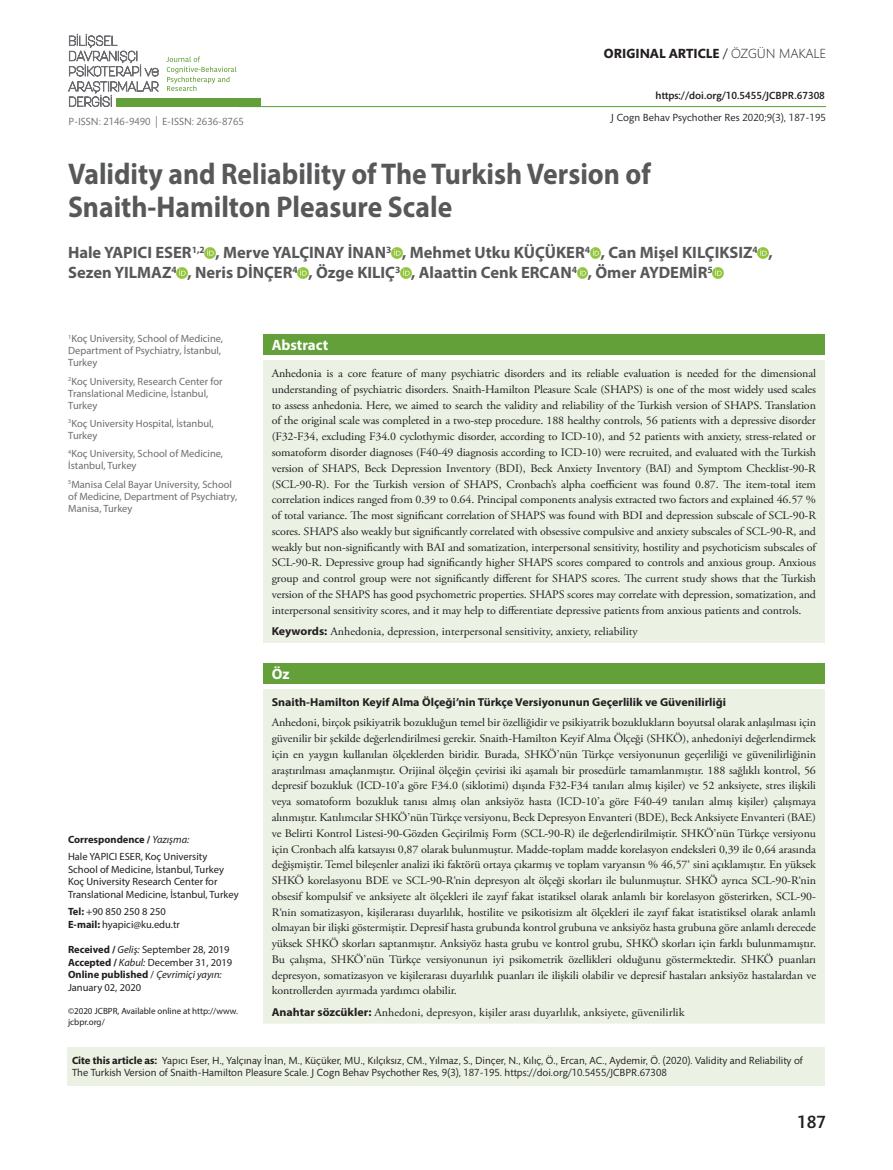
<style>
.page{position:relative;width:893px;height:1170px;background:#fff}
.page>*{position:absolute;margin:0;border:0;box-sizing:border-box;transform-origin:0 0}
.t1{font:700 30px/33px "Myriad Pro";color:#57585a;scale:.92 1}
.t2{font:500 18px "Mundo Sans Std";color:#231f20}
.t3{font:700 16.5px/19.8px "Myriad Pro";color:#57585a}
.t4{font:700 15px "Myriad Pro";color:#fff}
.t5{font:700 13.5px "Mundo Sans Std";color:#231f20}
.t6{font:11.55px/15.8px "Adobe Garamond Pro";color:#231f20;text-align:justify;scale:1.04 1}
.t7{font:700 11.55px "Myriad Pro";color:#231f20;scale:1.04 1}
.t8{font:10.5px/12.6px "Mundo Sans Std";color:#231f20}
.t9{font:10.5px/12px "Myriad Pro";color:#6c6d70}
.t10{font:10.5px/12.6px "Myriad Pro";color:#231f20}
.t11{font:500 10.5px "Mundo Sans Std";color:#231f20}
.t12{font:10.5px "Mundo Sans Std";color:#6c6d70}
.t13{font:9px/10.8px "Myriad Pro";color:#231f20}
.s1{font-weight:400}
.s2{font-weight:300}
.s3{font-weight:700}
.s4{font-style:italic}
.s5{font-family:"Myriad Pro";font-weight:700}
</style>
<div class="page">
<svg style="left:205px;top:248px;width:11px;height:10px"></svg>
<svg style="left:392px;top:248px;width:10px;height:10px"></svg>
<svg style="left:590px;top:248px;width:11px;height:10px"></svg>
<svg style="left:758px;top:248px;width:11px;height:10px"></svg>
<svg style="left:177px;top:267px;width:11px;height:11px"></svg>
<svg style="left:298px;top:267px;width:10px;height:11px"></svg>
<svg style="left:400px;top:267px;width:11px;height:11px"></svg>
<svg style="left:577px;top:267px;width:11px;height:11px"></svg>
<svg style="left:713px;top:267px;width:10px;height:11px"></svg>
<div style="left:263px;top:334px;width:561px;height:21px;background:#63a039"></div>
<div style="left:263px;top:360px;width:561px;height:283px;background:#ebf2e4"></div>
<hr style="left:263px;top:642px;width:561px;height:2px;background:#fff">
<div style="left:263px;top:663px;width:561px;height:21px;background:#63a039"></div>
<div style="left:263px;top:688px;width:561px;height:336px;background:#ebf2e4"></div>
<hr style="left:263px;top:1023px;width:561px;height:2px;background:#fff">
<svg style="left:166px;top:56px;width:70px;height:35px"></svg>
<svg style="left:69px;top:34px;width:89px;height:73px"></svg>
<div style="left:116px;top:99px;width:145px;height:8px;background:#63a039"></div>
<hr style="left:239px;top:106px;width:587px;height:1px;background:#63a039">
<div style="left:68px;top:1046px;width:757px;height:39px;background:#ebf2e4"></div>
<p class="t12" style="left:69px;top:116px;width:177px">P-ISSN: 2146-9490 | E-ISSN: 2636-8765</p>
<p class="t5" style="left:604px;top:46px;width:224px">ORIGINAL ARTICLE <span class="s1">/</span> <span class="s2">ÖZGÜN MAKALE</span></p>
<p class="t11" style="left:656px;top:90px;width:171px">https://doi.org/10.5455/JCBPR.67308</p>
<p class="t8" style="left:611px;top:111px;width:216px">J Cogn Behav Psychother Res 2020;9(3), 187-195</p>
<h1 class="t1" style="left:68px;top:156px;width:635px">Validity and Reliability of The Turkish Version of<br>Snaith-Hamilton Pleasure Scale</h1>
<h3 class="t3" style="left:68px;top:242px;width:706px">Hale YAPICI ESER<sup>1,2</sup> , Merve YALÇINAY İNAN<sup>3</sup> , Mehmet Utku KÜÇÜKER<sup>4</sup> , Can Mişel KILÇIKSIZ<sup>4</sup> ,<br>Sezen YILMAZ<sup>4</sup> , Neris DİNÇER<sup>4</sup> , Özge KILIÇ<sup>3</sup> , Alaattin Cenk ERCAN<sup>4</sup> , Ömer AYDEMİR<sup>5</sup></h3>
<p class="t9" style="left:68px;top:332px;width:156px"><sup>1</sup>Koç University, School of Medicine,<br>Department of Psychiatry, İstanbul,<br>Turkey</p>
<p class="t9" style="left:68px;top:375px;width:156px"><sup>2</sup>Koç University, Research Center for<br>Translational Medicine, İstanbul,<br>Turkey</p>
<p class="t9" style="left:68px;top:417px;width:147px"><sup>3</sup>Koç University Hospital, İstanbul,<br>Turkey</p>
<p class="t9" style="left:68px;top:447px;width:156px"><sup>4</sup>Koç University, School of Medicine,<br>İstanbul, Turkey</p>
<p class="t9" style="left:68px;top:478px;width:171px"><sup>5</sup>Manisa Celal Bayar University, School of Medicine, Department of Psychiatry,<br>Manisa, Turkey</p>
<p class="t10" style="left:68px;top:831px;width:141px;line-height:16.8px"><span class="s3">Correspondence /</span> <span class="s4">Yazışma:<br></span>Hale YAPICI ESER, Koç University</p>
<p class="t10" style="left:68px;top:862px;width:172px">School of Medicine, İstanbul, Turkey<br>Koç University Research Center for<br>Translational Medicine, İstanbul, Turkey</p>
<p class="t10" style="left:68px;top:904px;width:113px"><span class="s3">Tel:</span> +90 850 250 8 250<br><span class="s3">E-mail:</span> hyapici@ku.edu.tr</p>
<p class="t10" style="left:68px;top:942px;width:166px"><span class="s3">Received /</span> <span class="s4">Geliş:</span> September 28, 2019<br><span class="s3">Accepted /</span> <span class="s4">Kabul:</span> December 31, 2019<br><span class="s3">Online published</span> / <span class="s4">Çevrimiçi yayın:<br></span>January 02, 2020</p>
<p class="t13" style="left:68px;top:1005px;width:171px">©2020 JCBPR, Available online at http://www. jcbpr.org/</p>
<p class="t4" style="left:272px;top:335px;width:58px">Abstract</p>
<p class="t6" style="left:272px;top:366px;width:525px">Anhedonia is a core feature of many psychiatric disorders and its reliable evaluation is needed for the dimensional understanding of psychiatric disorders. Snaith-Hamilton Pleasure Scale (SHAPS) is one of the most widely used scales to assess anhedonia. Here, we aimed to search the validity and reliability of the Turkish version of SHAPS. Translation of the original scale was completed in a two-step procedure. 188 healthy controls, 56 patients with a depressive disorder (F32-F34, excluding F34.0 cyclothymic disorder, according to ICD-10), and 52 patients with anxiety, stress-related or somatoform disorder diagnoses (F40-49 diagnosis according to ICD-10) were recruited, and evaluated with the Turkish version of SHAPS, Beck Depression Inventory (BDI), Beck Anxiety Inventory (BAI) and Symptom Checklist-90-R (SCL-90-R). For the Turkish version of SHAPS, Cronbach’s alpha coefficient was found 0.87. The item-total item correlation indices ranged from 0.39 to 0.64. Principal components analysis extracted two factors and explained 46.57 % of total variance. The most significant correlation of SHAPS was found with BDI and depression subscale of SCL-90-R scores. SHAPS also weakly but significantly correlated with obsessive compulsive and anxiety subscales of SCL-90-R, and weakly but non-significantly with BAI and somatization, interpersonal sensitivity, hostility and psychoticism subscales of SCL-90-R. Depressive group had significantly higher SHAPS scores compared to controls and anxious group. Anxious group and control group were not significantly different for SHAPS scores. The current study shows that the Turkish version of the SHAPS has good psychometric properties. SHAPS scores may correlate with depression, somatization, and interpersonal sensitivity scores, and it may help to differentiate depressive patients from anxious patients and controls.</p>
<p class="t6" style="left:272px;top:624px;width:354px"><span class="s5">Keywords:</span> Anhedonia, depression, interpersonal sensitivity, anxiety, reliability</p>
<p class="t4" style="left:272px;top:664px;width:19px">Öz</p>
<p class="t7" style="left:272px;top:695px;width:438px">Snaith-Hamilton Keyif Alma Ölçeği’nin Türkçe Versiyonunun Geçerlilik ve Güvenilirliği</p>
<p class="t6" style="left:272px;top:715px;width:525px">Anhedoni, birçok psikiyatrik bozukluğun temel bir özelliğidir ve psikiyatrik bozuklukların boyutsal olarak anlaşılması için güvenilir bir şekilde değerlendirilmesi gerekir. Snaith-Hamilton Keyif Alma Ölçeği (SHKÖ), anhedoniyi değerlendirmek için en yaygın kullanılan ölçeklerden biridir. Burada, SHKÖ’nün Türkçe versiyonunun geçerliliği ve güvenilirliğinin araştırılması amaçlanmıştır. Orijinal ölçeğin çevirisi iki aşamalı bir prosedürle tamamlanmıştır. 188 sağlıklı kontrol, 56 depresif bozukluk (ICD-10’a göre F34.0 (siklotimi) dışında F32-F34 tanıları almış kişiler) ve 52 anksiyete, stres ilişkili veya somatoform bozukluk tanısı almış olan anksiyöz hasta (ICD-10’a göre F40-49 tanıları almış kişiler) çalışmaya alınmıştır. Katılımcılar SHKÖ’nün Türkçe versiyonu, Beck Depresyon Envanteri (BDE), Beck Anksiyete Envanteri (BAE) ve Belirti Kontrol Listesi-90-Gözden Geçirilmiş Form (SCL-90-R) ile değerlendirilmiştir. SHKÖ’nün Türkçe versiyonu için Cronbach alfa katsayısı 0,87 olarak bulunmuştur. Madde-toplam madde korelasyon endeksleri 0,39 ile 0,64 arasında değişmiştir. Temel bileşenler analizi iki faktörü ortaya çıkarmış ve toplam varyansın % 46,57‘ sini açıklamıştır. En yüksek SHKÖ korelasyonu BDE ve SCL-90-R‘nin depresyon alt ölçeği skorları ile bulunmuştur. SHKÖ ayrıca SCL-90-R‘nin obsesif kompulsif ve anksiyete alt ölçekleri ile zayıf fakat istatiksel olarak anlamlı bir korelasyon gösterirken, SCL-90- R‘nin somatizasyon, kişilerarası duyarlılık, hostilite ve psikotisizm alt ölçekleri ile zayıf fakat istatistiksel olarak anlamlı olmayan bir ilişki göstermiştir. Depresif hasta grubunda kontrol grubuna ve anksiyöz hasta grubuna göre anlamlı derecede yüksek SHKÖ skorları saptanmıştır. Anksiyöz hasta grubu ve kontrol grubu, SHKÖ skorları için farklı bulunmamıştır.<br>Bu çalışma, SHKÖ’nün Türkçe versiyonunun iyi psikometrik özellikleri olduğunu göstermektedir. SHKÖ puanları depresyon, somatizasyon ve kişilerarası duyarlılık puanları ile ilişkili olabilir ve depresif hastaları anksiyöz hastalardan ve kontrollerden ayırmada yardımcı olabilir.</p>
<p class="t6" style="left:272px;top:1004px;width:398px"><span class="s5">Anahtar sözcükler:</span> Anhedoni, depresyon, kişiler arası duyarlılık, anksiyete, güvenilirlik</p>
<p class="t8" style="left:72px;top:1054px;width:732px"><span class="s3">Cite this article as:</span> Yapıcı Eser, H., Yalçınay İnan, M., Küçüker, MU., Kılçıksız, CM., Yılmaz, S., Dinçer, N., Kılıç, Ö., Ercan, AC., Aydemir, Ö. (2020). Validity and Reliability of<br>The Turkish Version of Snaith-Hamilton Pleasure Scale. J Cogn Behav Psychother Res, 9(3), 187-195. https://doi.org/10.5455/JCBPR.67308</p>
<h2 class="t2" style="left:797px;top:1111px;width:30px">187</h2>
</div>
